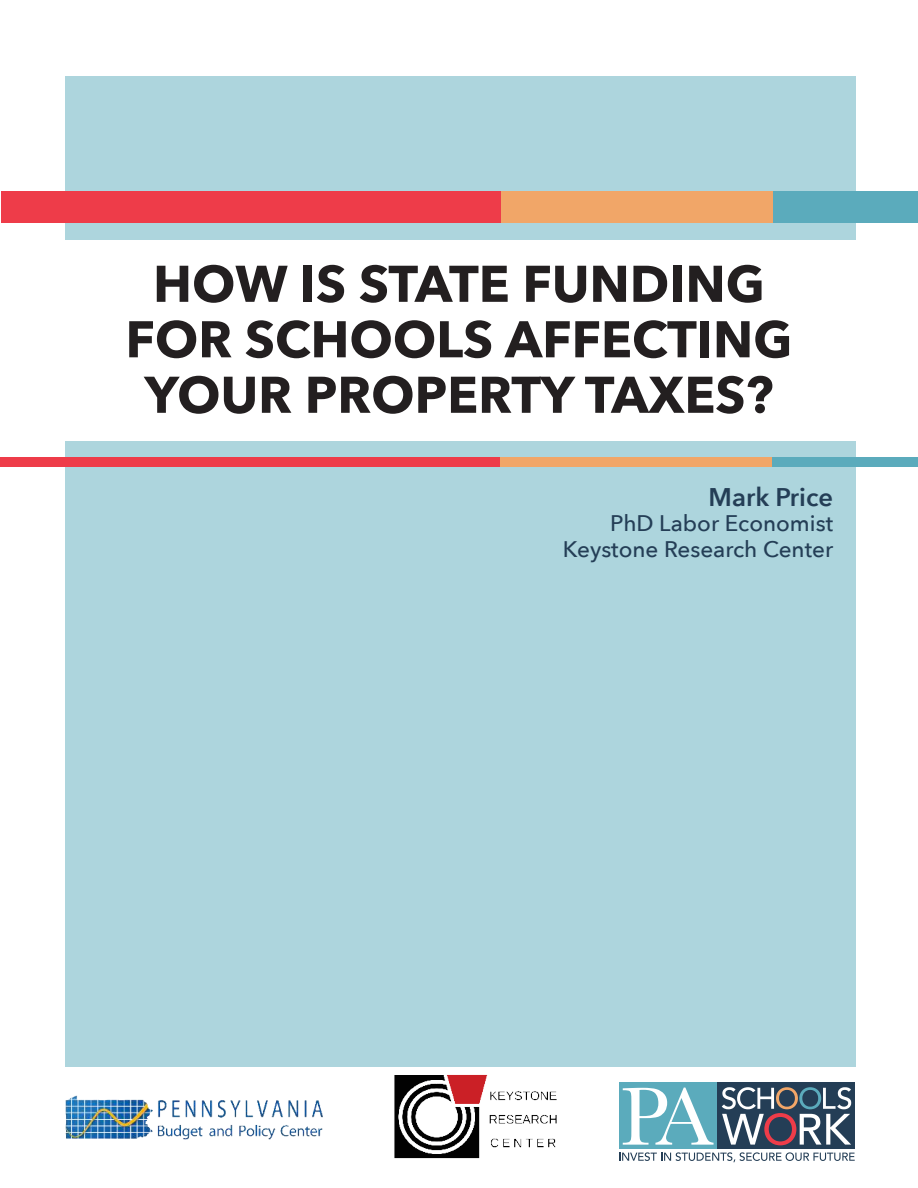
<style>
.page{position:relative;width:918px;height:1188px;background:#fff}
.page>*{position:absolute;margin:0;border:0;box-sizing:border-box;transform-origin:0 0}
.t1{font:700 51px/55.5px "Avenir Next";color:#231f20;text-align:center}
.t2{font:600 25.5px "Avenir Next";color:#243e56}
.t3{font:500 22.5px/25.5px "Avenir Next";color:#243e56;text-align:right}
</style>
<div class="page">
<div style="left:65px;top:77px;width:790px;height:990px;background:#add5dd"></div>
<div style="left:0;top:240px;width:918px;height:201px;background:#fff"></div>
<div style="left:418px;top:458px;width:500px;height:9px;background:#5babbc"></div>
<div style="left:246px;top:458px;width:526px;height:9px;background:#f1a668"></div>
<div style="left:0;top:458px;width:500px;height:9px;background:#ee3c49"></div>
<div style="left:419px;top:191px;width:499px;height:32px;background:#5babbc"></div>
<div style="left:247px;top:191px;width:526px;height:32px;background:#f1a668"></div>
<div style="left:1px;top:191px;width:500px;height:32px;background:#ee3c49"></div>
<img style="left:65px;top:1095px;width:258px;height:45px">
<img style="left:394px;top:1074px;width:163px;height:85px">
<div style="left:619px;top:1082px;width:100px;height:67px;background:#5babbc"></div>
<div style="left:718px;top:1082px;width:137px;height:67px;background:#243e56"></div>
<svg style="left:722px;top:1087px;width:129px;height:58px"></svg>
<svg style="left:623px;top:1088px;width:91px;height:57px"></svg>
<svg style="left:619px;top:1152px;width:236px;height:10px"></svg>
<p class="t1" style="left:126px;top:260px;width:668px">HOW IS STATE FUNDING<br>FOR SCHOOLS AFFECTING<br>YOUR PROPERTY TAXES?</p>
<p class="t2" style="left:709px;top:486px;width:126px">Mark Price</p>
<p class="t3" style="left:563px;top:512px;width:272px">PhD Labor Economist<br>Keystone Research Center</p>
</div>
